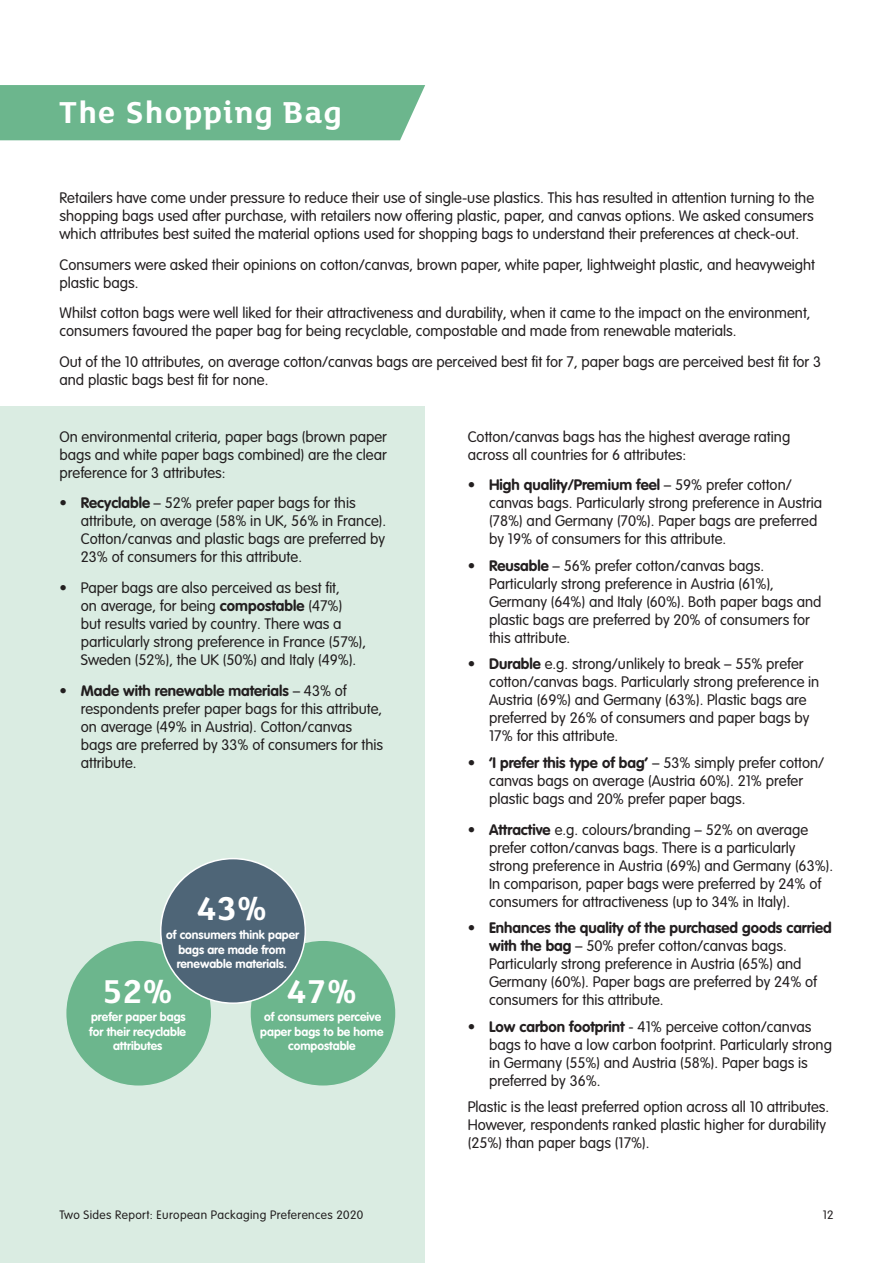
<style>
.page{position:relative;width:893px;height:1263px;background:#fff}
.page>*{position:absolute;margin:0;border:0;box-sizing:border-box;transform-origin:0 0}
.t1{font:700 36px "FS Lola";color:#fff}
.t2{font:700 33px "FS Lola";letter-spacing:.04em;color:#fff}
.t3{font:300 15px/18px "VAG Rounded LT Pro";color:#231f20}
.t4{font:700 12px/14.4px "VAG Rounded LT Pro";color:#fff;text-align:center}
.t5{font:300 12px "VAG Rounded LT Pro";letter-spacing:.03em;color:#231f20}
.s1{font-weight:700}
</style>
<div class="page">
<div style="left:0;top:406px;width:425px;height:857px;background:#daece2"></div>
<div style="left:0;top:85px;width:425px;height:55px;background:#6cb68d"></div>
<div style="left:251px;top:941px;width:144px;height:144px;background:#6cb68d;border-radius:50%"></div>
<div style="left:66px;top:941px;width:145px;height:144px;background:#6cb68d;border-radius:50%"></div>
<div style="left:161px;top:859px;width:144px;height:144px;background:#4e6577;border-radius:50%"></div>
<h2 class="t2" style="left:59px;top:99px;width:284px">The Shopping Bag</h2>
<p class="t3" style="left:60px;top:189px;width:756px;text-align:justify">Retailers have come under pressure to reduce their use of single-use plastics. This has resulted in attention turning to the shopping bags used after purchase, with retailers now offering plastic, paper, and canvas options. We asked consumers which attributes best suited the material options used for shopping bags to understand their preferences at check-out.</p>
<p class="t3" style="left:60px;top:256px;width:757px">Consumers were asked their opinions on cotton/canvas, brown paper, white paper, lightweight plastic, and heavyweight plastic bags.</p>
<p class="t3" style="left:60px;top:305px;width:753px">Whilst cotton bags were well liked for their attractiveness and durability, when it came to the impact on the environment, consumers favoured the paper bag for being recyclable, compostable and made from renewable materials.</p>
<p class="t3" style="left:60px;top:353px;width:763px">Out of the 10 attributes, on average cotton/canvas bags are perceived best fit for 7, paper bags are perceived best fit for 3 and plastic bags best fit for none.</p>
<p class="t3" style="left:60px;top:428px;width:329px;text-align:justify">On environmental criteria, paper bags (brown paper bags and white paper bags combined) are the clear preference for 3 attributes:</p>
<p class="t3" style="left:81px;top:494px;width:307px;text-indent:-21px"><span class="s1">• Recyclable</span> – 52% prefer paper bags for this attribute, on average (58% in UK, 56% in France).<br>Cotton/canvas and plastic bags are preferred by 23% of consumers for this attribute.</p>
<p class="t3" style="left:81px;top:579px;width:287px;text-indent:-21px">• Paper bags are also perceived as best fit,<br>on average, for being <span class="s1">compostable</span> (47%) but results varied by country. There was a particularly strong preference in France (57%), Sweden (52%), the UK (50%) and Italy (49%).</p>
<p class="t3" style="left:81px;top:682px;width:304px;text-indent:-21px"><span class="s1">• Made with renewable materials</span> – 43% of respondents prefer paper bags for this attribute, on average (49% in Austria). Cotton/canvas bags are preferred by 33% of consumers for this attribute.</p>
<h1 class="t1" style="left:196px;top:894px;width:73px">43%</h1>
<p class="t4" style="left:166px;top:928px;width:134px">of consumers think paper bags are made from renewable materials.</p>
<h1 class="t1" style="left:102px;top:976px;width:73px">52%</h1>
<p class="t4" style="left:89px;top:1010px;width:98px">prefer paper bags for their recyclable attributes</p>
<h1 class="t1" style="left:286px;top:976px;width:73px">47%</h1>
<p class="t4" style="left:260px;top:1010px;width:125px">of consumers perceive paper bags to be home compostable</p>
<p class="t3" style="left:468px;top:428px;width:324px">Cotton/canvas bags has the highest average rating across all countries for 6 attributes:</p>
<p class="t3" style="left:489px;top:476px;width:335px;text-indent:-21px"><span class="s1">• High quality/Premium feel</span> – 59% prefer cotton/ canvas bags. Particularly strong preference in Austria (78%) and Germany (70%). Paper bags are preferred by 19% of consumers for this attribute.</p>
<p class="t3" style="left:489px;top:557px;width:334px;text-indent:-21px"><span class="s1">• Reusable</span> – 56% prefer cotton/canvas bags.<br>Particularly strong preference in Austria (61%), Germany (64%) and Italy (60%). Both paper bags and plastic bags are preferred by 20% of consumers for this attribute.</p>
<p class="t3" style="left:489px;top:655px;width:332px;text-indent:-21px"><span class="s1">• Durable</span> e.g. strong/unlikely to break – 55% prefer cotton/canvas bags. Particularly strong preference in Austria (69%) and Germany (63%). Plastic bags are preferred by 26% of consumers and paper bags by 17% for this attribute.</p>
<p class="t3" style="left:489px;top:754px;width:337px;text-indent:-21px"><span class="s1">• ‘I prefer this type of bag’</span> – 53% simply prefer cotton/ canvas bags on average (Austria 60%). 21% prefer plastic bags and 20% prefer paper bags.</p>
<p class="t3" style="left:489px;top:821px;width:346px;text-indent:-21px"><span class="s1">• Attractive</span> e.g. colours/branding – 52% on average prefer cotton/canvas bags. There is a particularly strong preference in Austria (69%) and Germany (63%).<br>In comparison, paper bags were preferred by 24% of consumers for attractiveness (up to 34% in Italy).</p>
<p class="t3" style="left:489px;top:919px;width:344px;text-indent:-21px"><span class="s1">• Enhances the quality of the purchased goods carried with the bag</span> – 50% prefer cotton/canvas bags.<br>Particularly strong preference in Austria (65%) and Germany (60%). Paper bags are preferred by 24% of consumers for this attribute.</p>
<p class="t3" style="left:489px;top:1018px;width:344px;text-indent:-21px"><span class="s1">• Low carbon footprint</span> - 41% perceive cotton/canvas bags to have a low carbon footprint. Particularly strong in Germany (55%) and Austria (58%). Paper bags is preferred by 36%.</p>
<p class="t3" style="left:468px;top:1098px;width:363px">Plastic is the least preferred option across all 10 attributes.<br>However, respondents ranked plastic higher for durability (25%) than paper bags (17%).</p>
<p class="t5" style="left:60px;top:1208px;width:305px">Two Sides Report: European Packaging Preferences 2020</p>
<p class="t5" style="left:823px;top:1208px;width:12px">12</p>
</div>
